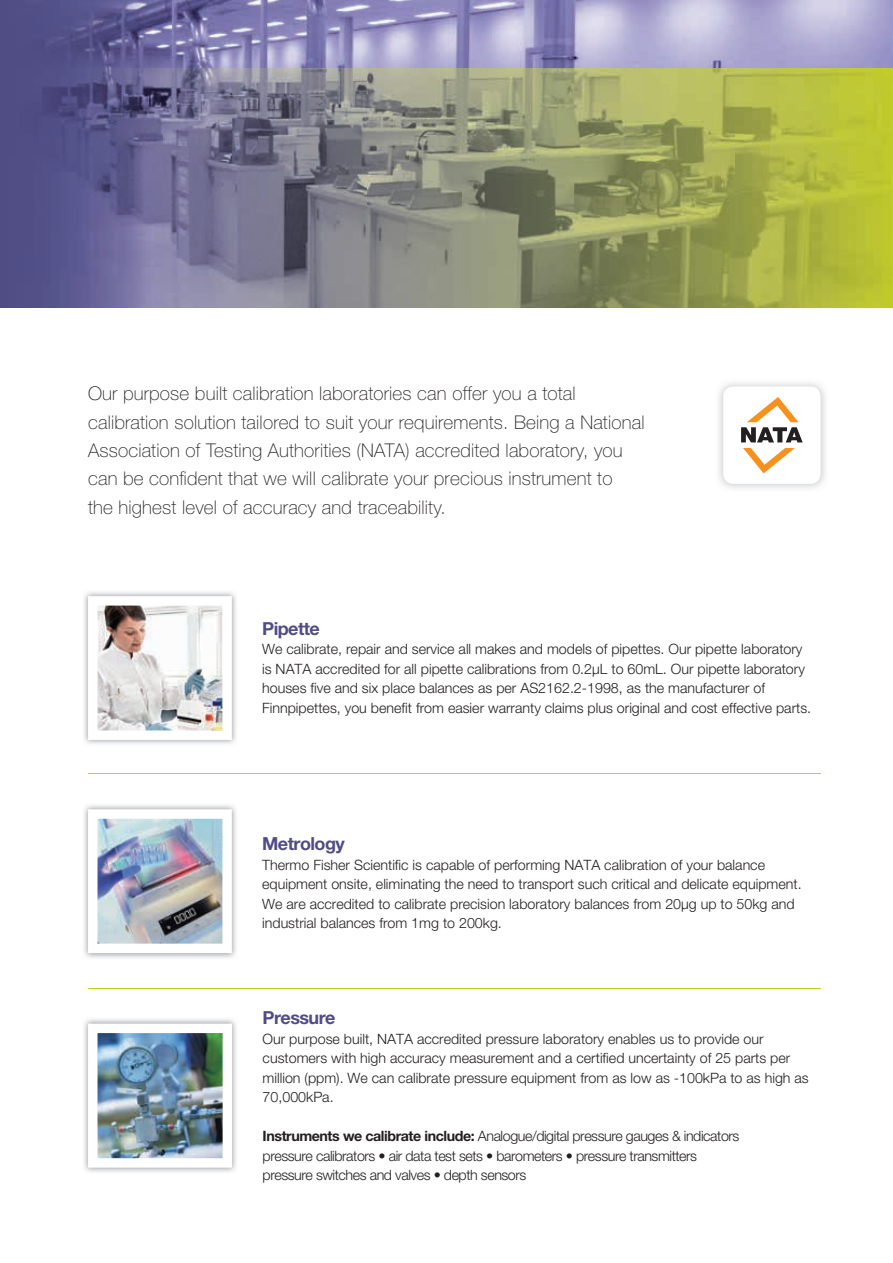
<style>
.page{position:relative;width:893px;height:1263px;background:#fff}
.page>*{position:absolute;margin:0;border:0;box-sizing:border-box;transform-origin:0 0}
.t1{font:100 18.9px/28.3px "Helvetica Neue LT Std";letter-spacing:.01em;color:#231f20}
.t2{font:700 18px "Helvetica Neue LT Std";letter-spacing:-.03em;color:#504d85}
.t3{font:300 14.25px/19.5px "Helvetica Neue LT Std";color:#231f20}
.t4{font:300 14.25px/19.5px "Helvetica Neue LT Std";letter-spacing:-.03em;color:#231f20}
.s1{font-weight:700}
</style>
<div class="page">
<img style="left:0;top:0;width:893px;height:308px">
<img style="left:84px;top:1019px;width:152px;height:153px">
<img style="left:88px;top:1024px;width:144px;height:144px">
<img style="left:84px;top:592px;width:152px;height:152px">
<svg style="left:88px;top:596px;width:144px;height:144px"></svg>
<hr style="left:88px;top:773px;width:732px;height:1px;background:#c1ce23">
<hr style="left:88px;top:988px;width:732px;height:1px;background:#c1ce23">
<img style="left:84px;top:805px;width:152px;height:153px">
<img style="left:88px;top:809px;width:144px;height:144px">
<svg style="left:741px;top:397px;width:62px;height:45px"></svg>
<svg style="left:743px;top:448px;width:52px;height:25px"></svg>
<p class="t1" style="left:88px;top:379px;width:558px">Our purpose built calibration laboratories can offer you a total calibration solution tailored to suit your requirements. Being a National Association of Testing Authorities (NATA) accredited laboratory, you can be confident that we will calibrate your precious instrument to<br>the highest level of accuracy and traceability.</p>
<p class="t2" style="left:262px;top:617px;width:59px">Pipette</p>
<p class="t3" style="left:262px;top:639px;width:550px">We calibrate, repair and service all makes and models of pipettes. Our pipette laboratory is NATA accredited for all pipette calibrations from 0.2μL to 60mL. Our pipette laboratory houses five and six place balances as per AS2162.2-1998, as the manufacturer of Finnpipettes, you benefit from easier warranty claims plus original and cost effective parts.</p>
<p class="t2" style="left:262px;top:832px;width:84px">Metrology</p>
<p class="t3" style="left:262px;top:854px;width:541px">Thermo Fisher Scientific is capable of performing NATA calibration of your balance equipment onsite, eliminating the need to transport such critical and delicate equipment.<br>We are accredited to calibrate precision laboratory balances from 20µg up to 50kg and industrial balances from 1mg to 200kg.</p>
<p class="t2" style="left:263px;top:1006px;width:74px">Pressure</p>
<p class="t3" style="left:263px;top:1028px;width:548px">Our purpose built, NATA accredited pressure laboratory enables us to provide our customers with high accuracy measurement and a certified uncertainty of 25 parts per million (ppm). We can calibrate pressure equipment from as low as -100kPa to as high as 70,000kPa.</p>
<p class="t4" style="left:263px;top:1126px;width:478px"><span class="s1">Instruments we calibrate include:</span> Analogue/digital pressure gauges &amp; indicators pressure calibrators • air data test sets • barometers • pressure transmitters pressure switches and valves • depth sensors</p>
</div>
